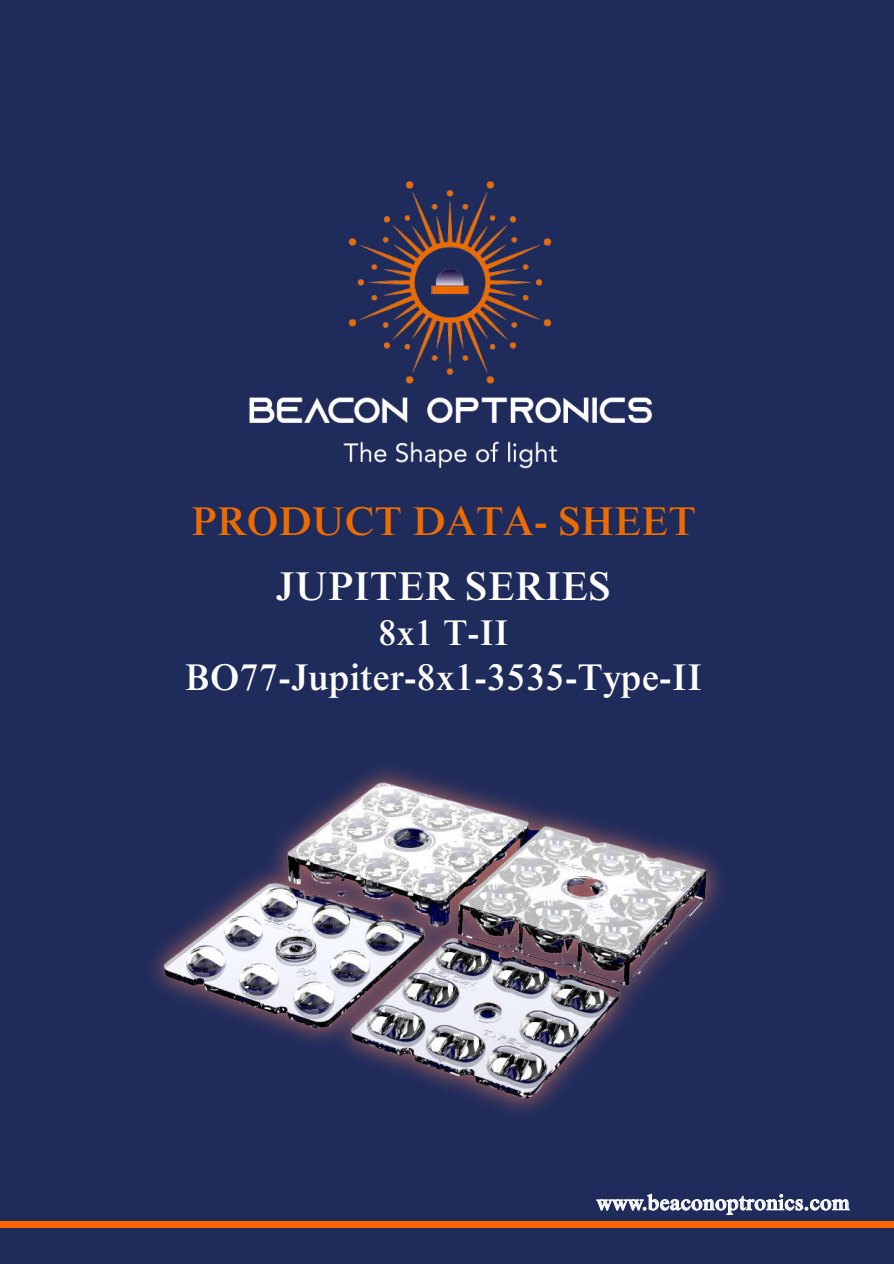
<style>
.page{position:relative;width:894px;height:1264px;background:#fff}
.page>*{position:absolute;margin:0;border:0;box-sizing:border-box;transform-origin:0 0}
.t1{font:500 40.5px "Times NRMT Pro";color:#ed6c02}
.t2{font:500 40.5px "Times NRMT Pro";color:#fff}
.t3{font:500 37.5px "Times NRMT Pro";color:#fff}
.t4{font:500 36px "Times NRMT Pro";color:#fff}
.t5{font:500 21.75px "Times NRMT Pro";color:#fff}
</style>
<div class="page">
<div style="left:0;top:0;width:893px;height:1263px;background:#1f2b5b"></div>
<div style="left:0;top:1221px;width:893px;height:6px;background:#f60"></div>
<svg style="left:596px;top:1193px;width:253px;height:21px"></svg>
<img style="left:249px;top:181px;width:404px;height:288px">
<img style="left:152px;top:768px;width:569px;height:345px">
<p class="t1" style="left:191px;top:496px;width:506px">PRODUCT DATA- SHEET</p>
<p class="t2" style="left:276px;top:561px;width:337px">JUPITER SERIES</p>
<p class="t4" style="left:378px;top:611px;width:132px">8x1 T-II</p>
<p class="t3" style="left:185px;top:654px;width:519px">BO77-Jupiter-8x1-3535-Type-II</p>
<p class="t5" style="left:596px;top:1189px;width:254px">www.beaconoptronics.com</p>
</div>
